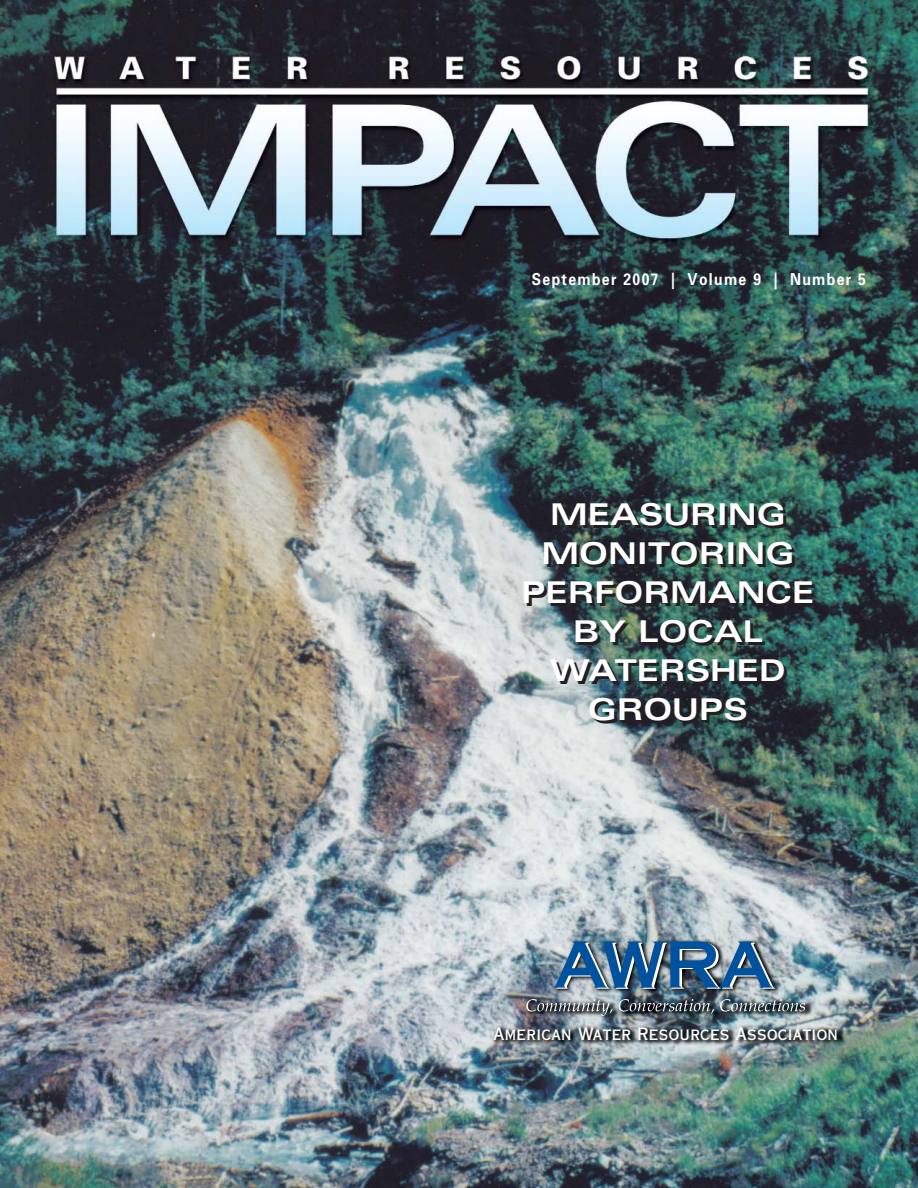
<style>
.page{position:relative;width:918px;height:1188px;background:#fff}
.page>*{position:absolute;margin:0;border:0;box-sizing:border-box;transform-origin:0 0}
.t1{font:700 expanded 30px/39px "Univers";color:#fff;text-align:center}
.t2{font:17.1px "Copperplate Thirty AB";letter-spacing:.02em;color:#fff}
.t3{font:700 16.5px "Univers";letter-spacing:.095em;color:#fff;scale:.85 1}
</style>
<div class="page">
<img style="left:0;top:0;width:918px;height:1188px">
<svg style="left:526px;top:999px;width:87px;height:17px"></svg>
<svg style="left:619px;top:999px;width:95px;height:15px"></svg>
<svg style="left:720px;top:999px;width:85px;height:13px"></svg>
<img style="left:554px;top:941px;width:221px;height:48px">
<p class="t3" style="left:532px;top:274px;width:395px">September 2007 | Volume 9 | Number 5</p>
<p class="t1" style="left:521px;top:497px;width:295px">MEASURING<br>MONITORING<br>PERFORMANCE<br>BY LOCAL<br>WATERSHED<br>GROUPS</p>
<p class="t2" style="left:493px;top:1024px;width:347px">American Water Resources Association</p>
</div>
